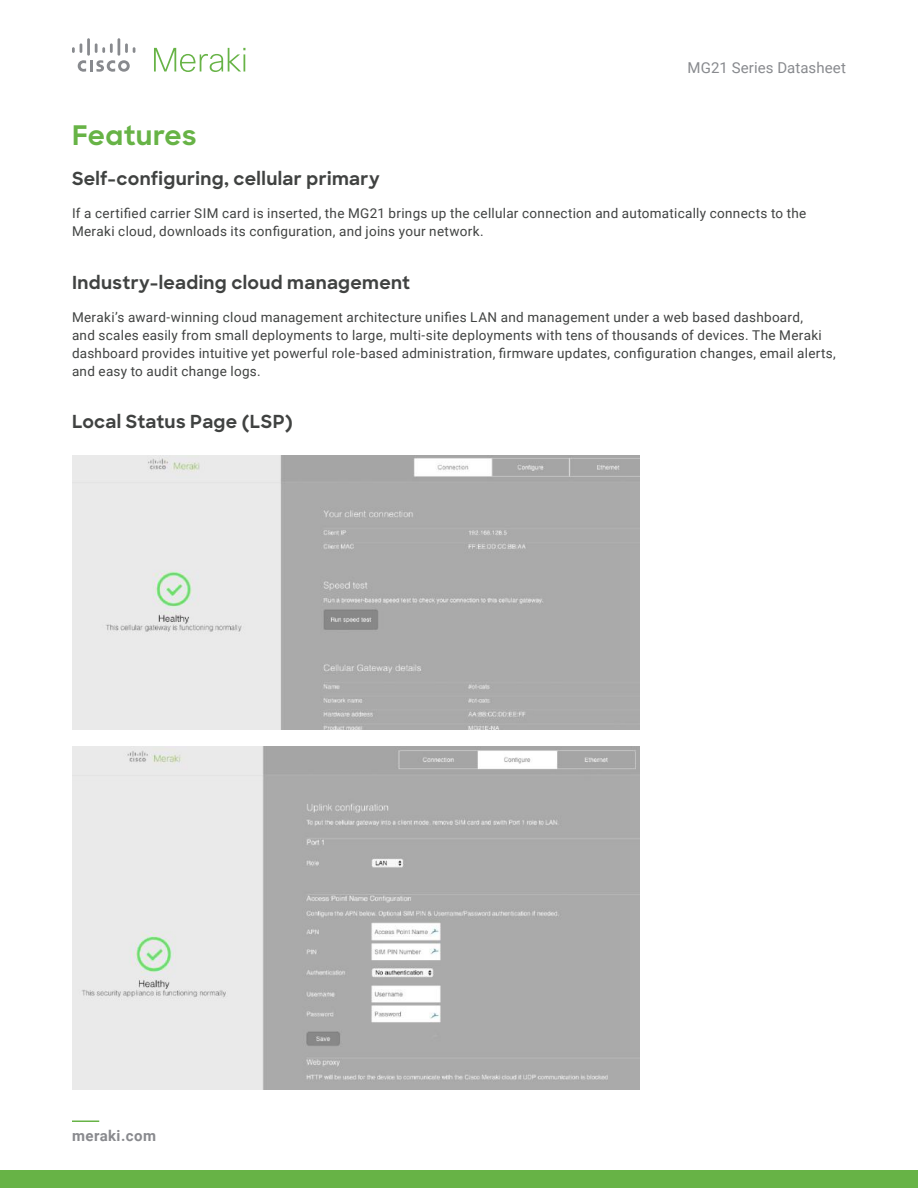
<style>
.page{position:relative;width:918px;height:1188px;background:#fff}
.page>*{position:absolute;margin:0;border:0;box-sizing:border-box;transform-origin:0 0}
.t1{font:700 27px "Sharp Sans";letter-spacing:.01em;color:#67b346}
.t2{font:700 18px "Sharp Sans";letter-spacing:.02em;color:#404241}
.t3{font:15px "Roboto";letter-spacing:.01em;color:#888a8e}
.t4{font:700 15px "Roboto";letter-spacing:.03em;color:#898a8e}
.t5{font:13.5px/18px "Roboto";letter-spacing:.02em;color:#404241}
</style>
<div class="page">
<div style="left:0;top:1170px;width:918px;height:18px;background:#67b346"></div>
<hr style="left:72px;top:1120px;width:27px;height:2px;background:#67b346">
<svg style="left:72px;top:38px;width:63px;height:34px"></svg>
<svg style="left:154px;top:48px;width:91px;height:24px"></svg>
<img style="left:72px;top:455px;width:568px;height:275px">
<img style="left:72px;top:747px;width:568px;height:343px">
<p class="t3" style="left:688px;top:57px;width:160px">MG21 Series Datasheet</p>
<h1 class="t1" style="left:72px;top:115px;width:126px">Features</h1>
<h2 class="t2" style="left:72px;top:165px;width:309px">Self-configuring, cellular primary</h2>
<p class="t5" style="left:72px;top:204px;width:736px">If a certified carrier SIM card is inserted, the MG21 brings up the cellular connection and automatically connects to the<br>Meraki cloud, downloads its configuration, and joins your network.</p>
<h2 class="t2" style="left:72px;top:269px;width:340px">Industry-leading cloud management</h2>
<p class="t5" style="left:72px;top:307px;width:765px">Meraki’s award-winning cloud management architecture unifies LAN and management under a web based dashboard,<br>and scales easily from small deployments to large, multi-site deployments with tens of thousands of devices. The Meraki dashboard provides intuitive yet powerful role-based administration, firmware updates, configuration changes, email alerts, and easy to audit change logs.</p>
<h2 class="t2" style="left:72px;top:408px;width:222px">Local Status Page (LSP)</h2>
<p class="t4" style="left:72px;top:1125px;width:86px">meraki.com</p>
</div>
